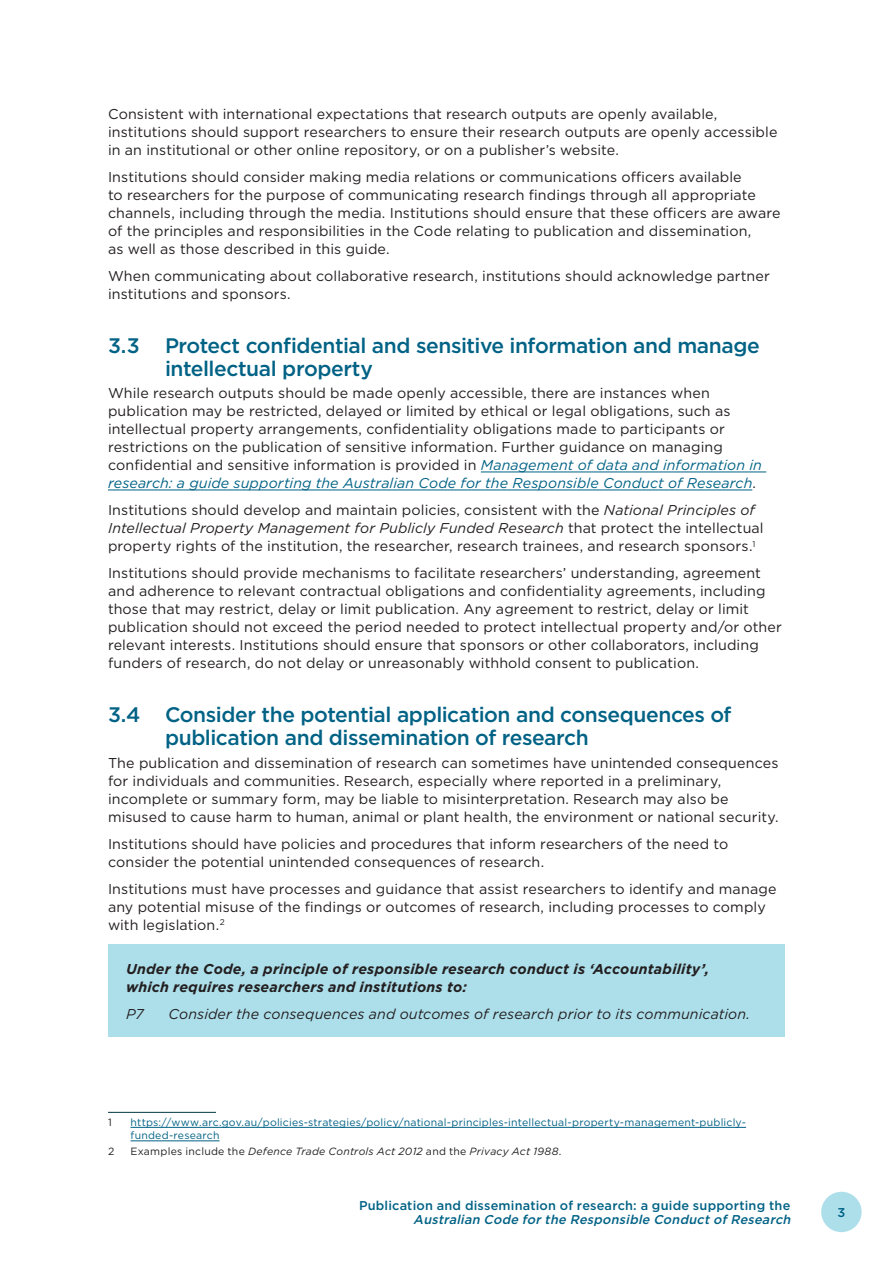
<style>
.page{position:relative;width:893px;height:1263px;background:#fff}
.page>*{position:absolute;margin:0;border:0;box-sizing:border-box;transform-origin:0 0}
.Heading_3{font:500 21px/22.5px "Gotham";letter-spacing:-.02em;color:#006285}
.Body{font:14.25px/18px "Gotham";letter-spacing:.01em;color:#231f20}
.Body-2{font:italic 700 14.25px/18px "Gotham";letter-spacing:.015em;color:#231f20}
.Body-3{font:italic 14.25px "Gotham";letter-spacing:.005em;color:#231f20}
.t1{font:500 12.75px "Gotham";letter-spacing:.015em;color:#006285}
.t2{font:italic 500 12.75px "Gotham";color:#006285}
.Footnotes{font:10.5px/13.5px "Gotham";letter-spacing:.02em;color:#006285}
.Footnotes-2{font:italic 10.5px "Gotham";letter-spacing:.02em;color:#231f20}
.Footnotes-3{font:10.5px "Gotham";color:#231f20}
.s1{font-style:italic;color:#006285}
.s2{font-style:italic}
.s3{font-style:normal}
</style>
<div class="page">
<div style="left:821px;top:1192px;width:41px;height:40px;background:#addfeb;border-radius:50%"></div>
<hr style="left:481px;top:472px;width:285px;height:1px;background:#006285">
<hr style="left:108px;top:490px;width:644px;height:1px;background:#006285">
<div style="left:108px;top:944px;width:677px;height:93px;background:#addfeb"></div>
<hr style="left:108px;top:1112px;width:108px;height:1px;background:#003644">
<hr style="left:130px;top:1127px;width:616px;height:1px;background:#006285">
<hr style="left:130px;top:1140px;width:90px;height:1px;background:#006285">
<p class="Body" style="left:108px;top:105px;width:671px">Consistent with international expectations that research outputs are openly available, institutions should support researchers to ensure their research outputs are openly accessible in an institutional or other online repository, or on a publisher’s website.</p>
<p class="Body" style="left:108px;top:168px;width:674px">Institutions should consider making media relations or communications officers available<br>to researchers for the purpose of communicating research findings through all appropriate channels, including through the media. Institutions should ensure that these officers are aware of the principles and responsibilities in the Code relating to publication and dissemination,<br>as well as those described in this guide.</p>
<p class="Body" style="left:108px;top:267px;width:663px">When communicating about collaborative research, institutions should acknowledge partner institutions and sponsors.</p>
<h3 class="Heading_3" style="left:165px;top:334px;width:596px;text-indent:-57px">3.3 Protect confidential and sensitive information and manage intellectual property</h3>
<p class="Body" style="left:108px;top:384px;width:655px">While research outputs should be made openly accessible, there are instances when publication may be restricted, delayed or limited by ethical or legal obligations, such as intellectual property arrangements, confidentiality obligations made to participants or restrictions on the publication of sensitive information. Further guidance on managing confidential and sensitive information is provided in <span class="s1">Management of data and information in research: a guide supporting the Australian Code for the Responsible Conduct of Research</span>.</p>
<p class="Body" style="left:108px;top:501px;width:657px">Institutions should develop and maintain policies, consistent with the <span class="s2">National Principles of<br>Intellectual Property Management for Publicly Funded Research</span> that protect the intellectual property rights of the institution, the researcher, research trainees, and research sponsors.<sup>1</sup></p>
<p class="Body" style="left:108px;top:564px;width:675px">Institutions should provide mechanisms to facilitate researchers’ understanding, agreement and adherence to relevant contractual obligations and confidentiality agreements, including those that may restrict, delay or limit publication. Any agreement to restrict, delay or limit publication should not exceed the period needed to protect intellectual property and/or other relevant interests. Institutions should ensure that sponsors or other collaborators, including funders of research, do not delay or unreasonably withhold consent to publication.</p>
<h3 class="Heading_3" style="left:165px;top:703px;width:568px;text-indent:-57px">3.4 Consider the potential application and consequences of publication and dissemination of research</h3>
<p class="Body" style="left:108px;top:753px;width:672px">The publication and dissemination of research can sometimes have unintended consequences for individuals and communities. Research, especially where reported in a preliminary, incomplete or summary form, may be liable to misinterpretation. Research may also be misused to cause harm to human, animal or plant health, the environment or national security.</p>
<p class="Body" style="left:108px;top:834px;width:622px">Institutions should have policies and procedures that inform researchers of the need to consider the potential unintended consequences of research.</p>
<p class="Body" style="left:108px;top:879px;width:670px">Institutions must have processes and guidance that assist researchers to identify and manage any potential misuse of the findings or outcomes of research, including processes to comply with legislation.<sup>2</sup></p>
<p class="Body-2" style="left:126px;top:960px;width:585px">Under the Code, a principle of responsible research conduct is ‘Accountability’, which requires researchers and institutions to:</p>
<p class="Body-3" style="left:126px;top:1005px;width:19px">P7</p>
<p class="Body-3" style="left:169px;top:1005px;width:583px">Consider the consequences and outcomes of research prior to its communication.</p>
<p class="Footnotes-3" style="left:108px;top:1115px;width:5px">1</p>
<p class="Footnotes" style="left:130px;top:1115px;width:617px">https://www.arc.gov.au/policies-strategies/policy/national-principles-intellectual-property-management-publicly&shy;funded-research</p>
<p class="Footnotes-3" style="left:108px;top:1144px;width:8px">2</p>
<p class="Footnotes-2" style="left:131px;top:1144px;width:433px"><span class="s3">Examples include the</span> Defence Trade Controls Act 2012 <span class="s3">and the</span> Privacy Act 1988<span class="s3">.</span></p>
<p class="t1" style="left:359px;top:1197px;width:433px">Publication and dissemination of research: a guide supporting the</p>
<p class="t2" style="left:413px;top:1211px;width:382px">Australian Code forthe Responsible ConductofResearch</p>
<p class="t1" style="left:837px;top:1204px;width:9px">3</p>
</div>
